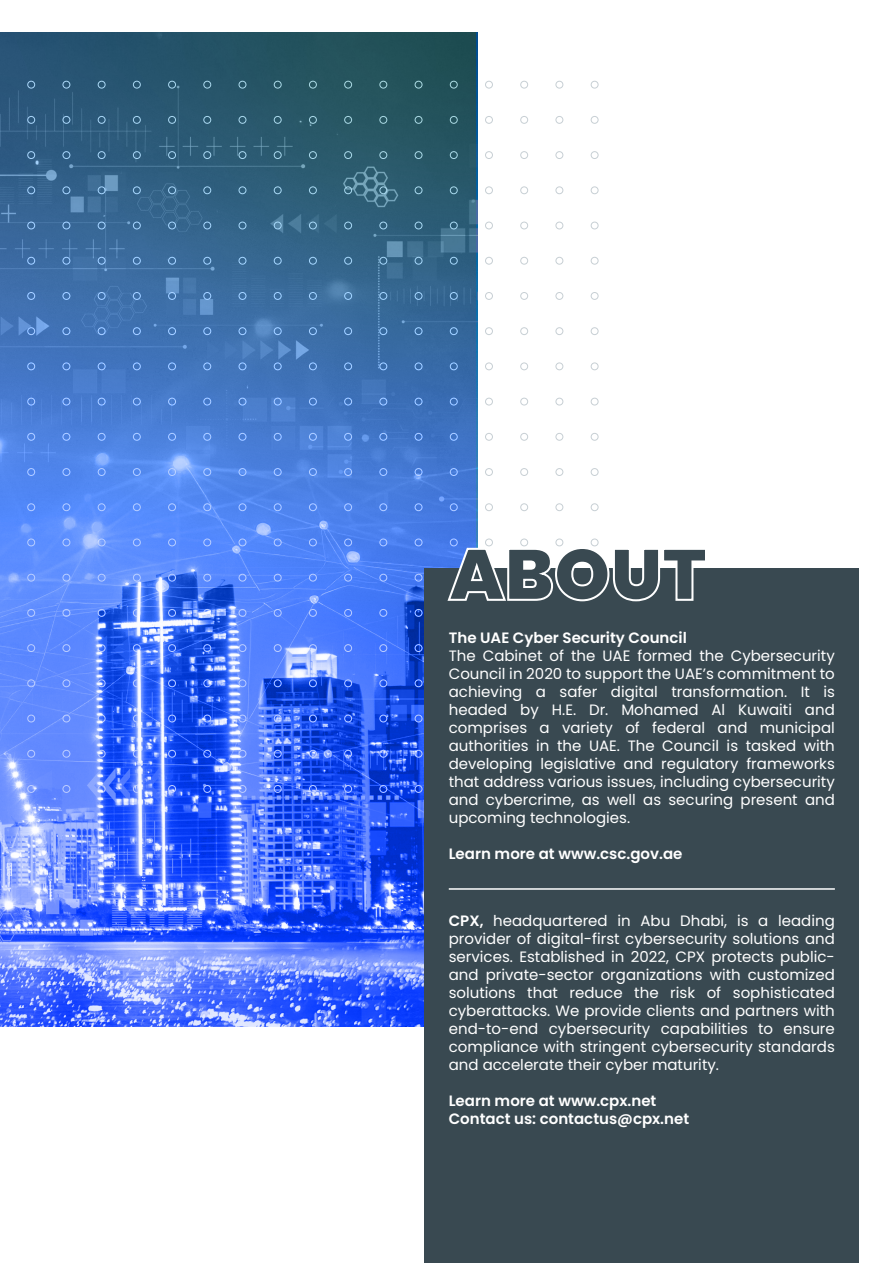
<style>
.page{position:relative;width:893px;height:1263px;background:#fff}
.page>*{position:absolute;margin:0;border:0;box-sizing:border-box;transform-origin:0 0}
.t1{font:900 72px "Poppins";color:#394951}
.t2{font:15px/18px "Poppins";color:#fff;text-align:justify}
.t3{font:600 15px/18px "Poppins";color:#fff}
.s1{font-weight:600}
</style>
<div class="page">
<div style="left:591px;top:81px;width:8px;height:8px;border:1px solid #c7cfd4;border-radius:50%"></div>
<div style="left:591px;top:116px;width:8px;height:8px;border:1px solid #c7cfd4;border-radius:50%"></div>
<div style="left:591px;top:151px;width:8px;height:8px;border:1px solid #c7cfd4;border-radius:50%"></div>
<div style="left:591px;top:186px;width:8px;height:8px;border:1px solid #c7cfd4;border-radius:50%"></div>
<div style="left:591px;top:222px;width:8px;height:7px;border:1px solid #c7cfd4;border-radius:50%"></div>
<div style="left:591px;top:257px;width:8px;height:8px;border:1px solid #c7cfd4;border-radius:50%"></div>
<div style="left:591px;top:292px;width:8px;height:8px;border:1px solid #c7cfd4;border-radius:50%"></div>
<div style="left:591px;top:327px;width:8px;height:8px;border:1px solid #c7cfd4;border-radius:50%"></div>
<div style="left:591px;top:362px;width:8px;height:8px;border:1px solid #c7cfd4;border-radius:50%"></div>
<div style="left:591px;top:398px;width:8px;height:7px;border:1px solid #c7cfd4;border-radius:50%"></div>
<div style="left:591px;top:433px;width:8px;height:8px;border:1px solid #c7cfd4;border-radius:50%"></div>
<div style="left:591px;top:468px;width:8px;height:8px;border:1px solid #c7cfd4;border-radius:50%"></div>
<div style="left:591px;top:503px;width:8px;height:8px;border:1px solid #c7cfd4;border-radius:50%"></div>
<div style="left:591px;top:538px;width:8px;height:8px;border:1px solid #c7cfd4;border-radius:50%"></div>
<div style="left:555px;top:81px;width:8px;height:8px;border:1px solid #c7cfd4;border-radius:50%"></div>
<div style="left:555px;top:116px;width:8px;height:8px;border:1px solid #c7cfd4;border-radius:50%"></div>
<div style="left:555px;top:151px;width:8px;height:8px;border:1px solid #c7cfd4;border-radius:50%"></div>
<div style="left:555px;top:186px;width:8px;height:8px;border:1px solid #c7cfd4;border-radius:50%"></div>
<div style="left:555px;top:222px;width:8px;height:7px;border:1px solid #c7cfd4;border-radius:50%"></div>
<div style="left:555px;top:257px;width:8px;height:8px;border:1px solid #c7cfd4;border-radius:50%"></div>
<div style="left:555px;top:292px;width:8px;height:8px;border:1px solid #c7cfd4;border-radius:50%"></div>
<div style="left:555px;top:327px;width:8px;height:8px;border:1px solid #c7cfd4;border-radius:50%"></div>
<div style="left:555px;top:362px;width:8px;height:8px;border:1px solid #c7cfd4;border-radius:50%"></div>
<div style="left:555px;top:398px;width:8px;height:7px;border:1px solid #c7cfd4;border-radius:50%"></div>
<div style="left:555px;top:433px;width:8px;height:8px;border:1px solid #c7cfd4;border-radius:50%"></div>
<div style="left:555px;top:468px;width:8px;height:8px;border:1px solid #c7cfd4;border-radius:50%"></div>
<div style="left:555px;top:503px;width:8px;height:8px;border:1px solid #c7cfd4;border-radius:50%"></div>
<div style="left:555px;top:538px;width:8px;height:8px;border:1px solid #c7cfd4;border-radius:50%"></div>
<div style="left:520px;top:81px;width:8px;height:8px;border:1px solid #c7cfd4;border-radius:50%"></div>
<div style="left:520px;top:116px;width:8px;height:8px;border:1px solid #c7cfd4;border-radius:50%"></div>
<div style="left:520px;top:151px;width:8px;height:8px;border:1px solid #c7cfd4;border-radius:50%"></div>
<div style="left:520px;top:186px;width:8px;height:8px;border:1px solid #c7cfd4;border-radius:50%"></div>
<div style="left:520px;top:222px;width:8px;height:7px;border:1px solid #c7cfd4;border-radius:50%"></div>
<div style="left:520px;top:257px;width:8px;height:8px;border:1px solid #c7cfd4;border-radius:50%"></div>
<div style="left:520px;top:292px;width:8px;height:8px;border:1px solid #c7cfd4;border-radius:50%"></div>
<div style="left:520px;top:327px;width:8px;height:8px;border:1px solid #c7cfd4;border-radius:50%"></div>
<div style="left:520px;top:362px;width:8px;height:8px;border:1px solid #c7cfd4;border-radius:50%"></div>
<div style="left:520px;top:398px;width:8px;height:7px;border:1px solid #c7cfd4;border-radius:50%"></div>
<div style="left:520px;top:433px;width:8px;height:8px;border:1px solid #c7cfd4;border-radius:50%"></div>
<div style="left:520px;top:468px;width:8px;height:8px;border:1px solid #c7cfd4;border-radius:50%"></div>
<div style="left:520px;top:503px;width:8px;height:8px;border:1px solid #c7cfd4;border-radius:50%"></div>
<div style="left:520px;top:538px;width:8px;height:8px;border:1px solid #c7cfd4;border-radius:50%"></div>
<div style="left:485px;top:81px;width:8px;height:8px;border:1px solid #c7cfd4;border-radius:50%"></div>
<div style="left:485px;top:116px;width:8px;height:8px;border:1px solid #c7cfd4;border-radius:50%"></div>
<div style="left:485px;top:151px;width:8px;height:8px;border:1px solid #c7cfd4;border-radius:50%"></div>
<div style="left:485px;top:186px;width:8px;height:8px;border:1px solid #c7cfd4;border-radius:50%"></div>
<div style="left:485px;top:222px;width:8px;height:7px;border:1px solid #c7cfd4;border-radius:50%"></div>
<div style="left:485px;top:257px;width:8px;height:8px;border:1px solid #c7cfd4;border-radius:50%"></div>
<div style="left:485px;top:292px;width:8px;height:8px;border:1px solid #c7cfd4;border-radius:50%"></div>
<div style="left:485px;top:327px;width:8px;height:8px;border:1px solid #c7cfd4;border-radius:50%"></div>
<div style="left:485px;top:362px;width:8px;height:8px;border:1px solid #c7cfd4;border-radius:50%"></div>
<div style="left:485px;top:398px;width:8px;height:7px;border:1px solid #c7cfd4;border-radius:50%"></div>
<div style="left:485px;top:433px;width:8px;height:8px;border:1px solid #c7cfd4;border-radius:50%"></div>
<div style="left:485px;top:468px;width:8px;height:8px;border:1px solid #c7cfd4;border-radius:50%"></div>
<div style="left:485px;top:503px;width:8px;height:8px;border:1px solid #c7cfd4;border-radius:50%"></div>
<div style="left:485px;top:538px;width:8px;height:8px;border:1px solid #c7cfd4;border-radius:50%"></div>
<svg style="left:0;top:33px;width:476px;height:994px;background:#4774cc"></svg>
<div style="left:424px;top:568px;width:435px;height:695px;background:#394951"></div>
<hr style="left:449px;top:888px;width:386px;height:2px;background:#fff">
<svg style="left:446px;top:546px;width:215px;height:56px"></svg>
<svg style="left:675px;top:568px;width:19px;height:33px"></svg>
<h1 class="t1" style="left:449px;top:533px;width:259px">ABOUT</h1>
<p class="t3" style="left:449px;top:629px;width:240px">The UAE Cyber Security Council</p>
<p class="t2" style="left:449px;top:647px;width:388px">The Cabinet of the UAE formed the Cybersecurity Council in 2020 to support the UAE’s commitment to achieving a safer digital transformation. It is headed by H.E. Dr. Mohamed Al Kuwaiti and comprises a variety of federal and municipal authorities in the UAE. The Council is tasked with developing legislative and regulatory frameworks that address various issues, including cybersecurity and cybercrime, as well as securing present and upcoming technologies.</p>
<p class="t3" style="left:449px;top:845px;width:235px">Learn more at www.csc.gov.ae</p>
<p class="t2" style="left:449px;top:911px;width:388px"><span class="s1">CPX,</span> headquartered in Abu Dhabi, is a leading provider of digital-first cybersecurity solutions and services. Established in 2022, CPX protects public&shy;and private-sector organizations with customized solutions that reduce the risk of sophisticated cyberattacks. We provide clients and partners with end-to-end cybersecurity capabilities to ensure compliance with stringent cybersecurity standards and accelerate their cyber maturity.</p>
<p class="t3" style="left:449px;top:1091px;width:242px">Learn more at www.cpx.net<br>Contact us: contactus@cpx.net</p>
</div>
